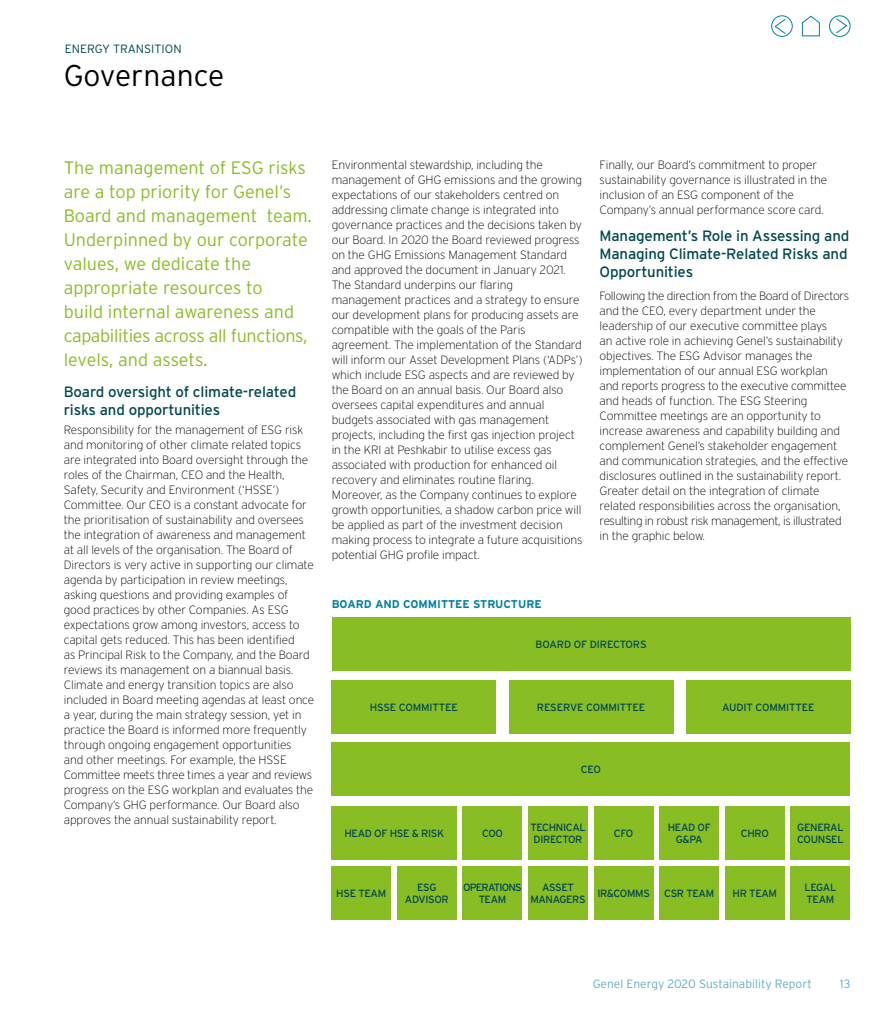
<style>
.page{position:relative;width:893px;height:1021px;background:#fff}
.page>*{position:absolute;margin:0;border:0;box-sizing:border-box;transform-origin:0 0}
.t1{font:300 30px "Interstate";color:#000}
.t2{font:300 18px/24px "Interstate";color:#89bd24}
.t3{font:15px/18px "Interstate";letter-spacing:-.01em;color:#004750}
.t4{font:200 12px/15px "Interstate";letter-spacing:-.01em;color:#000}
.t5{font:300 12px "Interstate";color:#65adc7}
.t6{font:300 12px "Interstate";color:#004750}
.t7{font:700 11.25px "Interstate";color:#0080a4}
.t8{font:10.5px/12px "Interstate";letter-spacing:-.03em;color:#004750;text-align:center}
.t9{font:10.5px "Interstate";letter-spacing:-.01em;color:#004750}
.t10{font:10.5px/12px "Interstate";letter-spacing:-.07em;color:#004750;text-align:center}
</style>
<div class="page">
<div style="left:332px;top:617px;width:518px;height:53px;background:#89bd24"></div>
<div style="left:332px;top:680px;width:164px;height:53px;background:#89bd24"></div>
<div style="left:509px;top:680px;width:164px;height:53px;background:#89bd24"></div>
<div style="left:686px;top:680px;width:164px;height:53px;background:#89bd24"></div>
<div style="left:332px;top:806px;width:125px;height:53px;background:#89bd24"></div>
<div style="left:397px;top:866px;width:59px;height:53px;background:#89bd24"></div>
<div style="left:332px;top:866px;width:59px;height:53px;background:#89bd24"></div>
<div style="left:463px;top:806px;width:59px;height:53px;background:#89bd24"></div>
<div style="left:463px;top:866px;width:59px;height:53px;background:#89bd24"></div>
<div style="left:528px;top:806px;width:60px;height:53px;background:#89bd24"></div>
<div style="left:528px;top:866px;width:60px;height:53px;background:#89bd24"></div>
<div style="left:594px;top:806px;width:59px;height:53px;background:#89bd24"></div>
<div style="left:594px;top:866px;width:59px;height:53px;background:#89bd24"></div>
<div style="left:660px;top:806px;width:59px;height:53px;background:#89bd24"></div>
<div style="left:660px;top:866px;width:59px;height:53px;background:#89bd24"></div>
<div style="left:725px;top:806px;width:59px;height:53px;background:#89bd24"></div>
<div style="left:725px;top:866px;width:59px;height:53px;background:#89bd24"></div>
<div style="left:791px;top:806px;width:59px;height:53px;background:#89bd24"></div>
<div style="left:791px;top:866px;width:59px;height:53px;background:#89bd24"></div>
<div style="left:332px;top:742px;width:518px;height:54px;background:#89bd24"></div>
<svg style="left:829px;top:16px;width:21px;height:20px"></svg>
<div style="left:829px;top:15px;width:21px;height:22px;border:1px solid #0080a4;border-radius:50%"></div>
<svg style="left:835px;top:18px;width:13px;height:16px"></svg>
<svg style="left:772px;top:16px;width:20px;height:20px"></svg>
<div style="left:771px;top:15px;width:22px;height:22px;border:1px solid #0080a4;border-radius:50%"></div>
<svg style="left:774px;top:18px;width:12px;height:17px"></svg>
<svg style="left:802px;top:15px;width:18px;height:22px"></svg>
<p class="t6" style="left:65px;top:42px;width:118px">ENERGY TRANSITION</p>
<h1 class="t1" style="left:64px;top:58px;width:162px">Governance</h1>
<p class="t2" style="left:64px;top:156px;width:250px">The management of ESG risks are a top priority for Genel’s<br>Board and management team.<br>Underpinned by our corporate values, we dedicate the appropriate resources to<br>build internal awareness and capabilities across all functions, levels, and assets.</p>
<p class="t3" style="left:64px;top:382px;width:234px">Board oversight of climate-related risks and opportunities</p>
<p class="t4" style="left:64px;top:422px;width:252px">Responsibility for the management of ESG risk and monitoring of other climate related topics are integrated into Board oversight through the roles of the Chairman, CEO and the Health, Safety, Security and Environment (‘HSSE’)<br>Committee. Our CEO is a constant advocate for the prioritisation of sustainability and oversees the integration of awareness and management at all levels of the organisation. The Board of Directors is very active in supporting our climate agenda by participation in review meetings, asking questions and providing examples of good practices by other Companies. As ESG expectations grow among investors, access to capital gets reduced. This has been identified<br>as Principal Risk to the Company, and the Board reviews its management on a biannual basis.<br>Climate and energy transition topics are also included in Board meeting agendas at least once a year, during the main strategy session, yet in practice the Board is informed more frequently through ongoing engagement opportunities<br>and other meetings. For example, the HSSE Committee meets three times a year and reviews progress on the ESG workplan and evaluates the Company’s GHG performance. Our Board also approves the annual sustainability report.</p>
<p class="t4" style="left:332px;top:157px;width:252px">Environmental stewardship, including the management of GHG emissions and the growing expectations of our stakeholders centred on addressing climate change is integrated into governance practices and the decisions taken by our Board. In 2020 the Board reviewed progress on the GHG Emissions Management Standard and approved the document in January 2021.<br>The Standard underpins our flaring management practices and a strategy to ensure our development plans for producing assets are compatible with the goals of the Paris agreement. The implementation of the Standard will inform our Asset Development Plans (‘ADPs’) which include ESG aspects and are reviewed by the Board on an annual basis. Our Board also oversees capital expenditures and annual budgets associated with gas management projects, including the first gas injection project in the KRI at Peshkabir to utilise excess gas associated with production for enhanced oil recovery and eliminates routine flaring.<br>Moreover, as the Company continues to explore growth opportunities, a shadow carbon price will be applied as part of the investment decision making process to integrate a future acquisitions potential GHG profile impact.</p>
<p class="t4" style="left:600px;top:157px;width:229px">Finally, our Board’s commitment to proper sustainability governance is illustrated in the inclusion of an ESG component of the Company’s annual performance score card.</p>
<p class="t3" style="left:600px;top:226px;width:251px;text-align:justify">Management’s Role in Assessing and Managing Climate-Related Risks and Opportunities</p>
<p class="t4" style="left:600px;top:288px;width:251px">Following the direction from the Board of Directors and the CEO, every department under the leadership of our executive committee plays<br>an active role in achieving Genel’s sustainability objectives. The ESG Advisor manages the implementation of our annual ESG workplan and reports progress to the executive committee and heads of function. The ESG Steering Committee meetings are an opportunity to increase awareness and capability building and complement Genel’s stakeholder engagement and communication strategies, and the effective disclosures outlined in the sustainability report.<br>Greater detail on the integration of climate related responsibilities across the organisation, resulting in robust risk management, is illustrated in the graphic below.</p>
<p class="t7" style="left:332px;top:597px;width:212px">BOARD AND COMMITTEE STRUCTURE</p>
<p class="t9" style="left:535px;top:638px;width:113px">BOARD OF DIRECTORS</p>
<p class="t9" style="left:370px;top:701px;width:90px">HSSE COMMITTEE</p>
<p class="t9" style="left:537px;top:701px;width:110px">RESERVE COMMITTEE</p>
<p class="t9" style="left:722px;top:701px;width:94px">AUDIT COMMITTEE</p>
<p class="t8" style="left:581px;top:763px;width:22px">CEO</p>
<p class="t8" style="left:344px;top:827px;width:101px">HEAD OF HSE &amp; RISK</p>
<p class="t8" style="left:482px;top:827px;width:22px">COO</p>
<p class="t8" style="left:530px;top:821px;width:57px">TECHNICAL<br>DIRECTOR</p>
<p class="t8" style="left:614px;top:827px;width:21px">CFO</p>
<p class="t8" style="left:668px;top:821px;width:45px">HEAD OF<br>G&amp;PA</p>
<p class="t8" style="left:741px;top:827px;width:29px">CHRO</p>
<p class="t8" style="left:797px;top:821px;width:48px;text-align:left">GENERAL<br>COUNSEL</p>
<p class="t8" style="left:336px;top:887px;width:51px">HSE TEAM</p>
<p class="t8" style="left:405px;top:881px;width:45px">ESG<br>ADVISOR</p>
<p class="t10" style="left:463px;top:881px;width:60px">OPERATIONS<br>TEAM</p>
<p class="t8" style="left:530px;top:881px;width:57px">ASSET<br>MANAGERS</p>
<p class="t8" style="left:597px;top:887px;width:54px">IR&amp;COMMS</p>
<p class="t8" style="left:664px;top:887px;width:52px">CSR TEAM</p>
<p class="t8" style="left:733px;top:887px;width:46px">HR TEAM</p>
<p class="t8" style="left:805px;top:881px;width:33px;text-align:left">LEGAL<br>TEAM</p>
<p class="t5" style="left:593px;top:976px;width:221px">Genel Energy 2020 Sustainability Report</p>
<p class="t5" style="left:840px;top:976px;width:12px">13</p>
</div>
